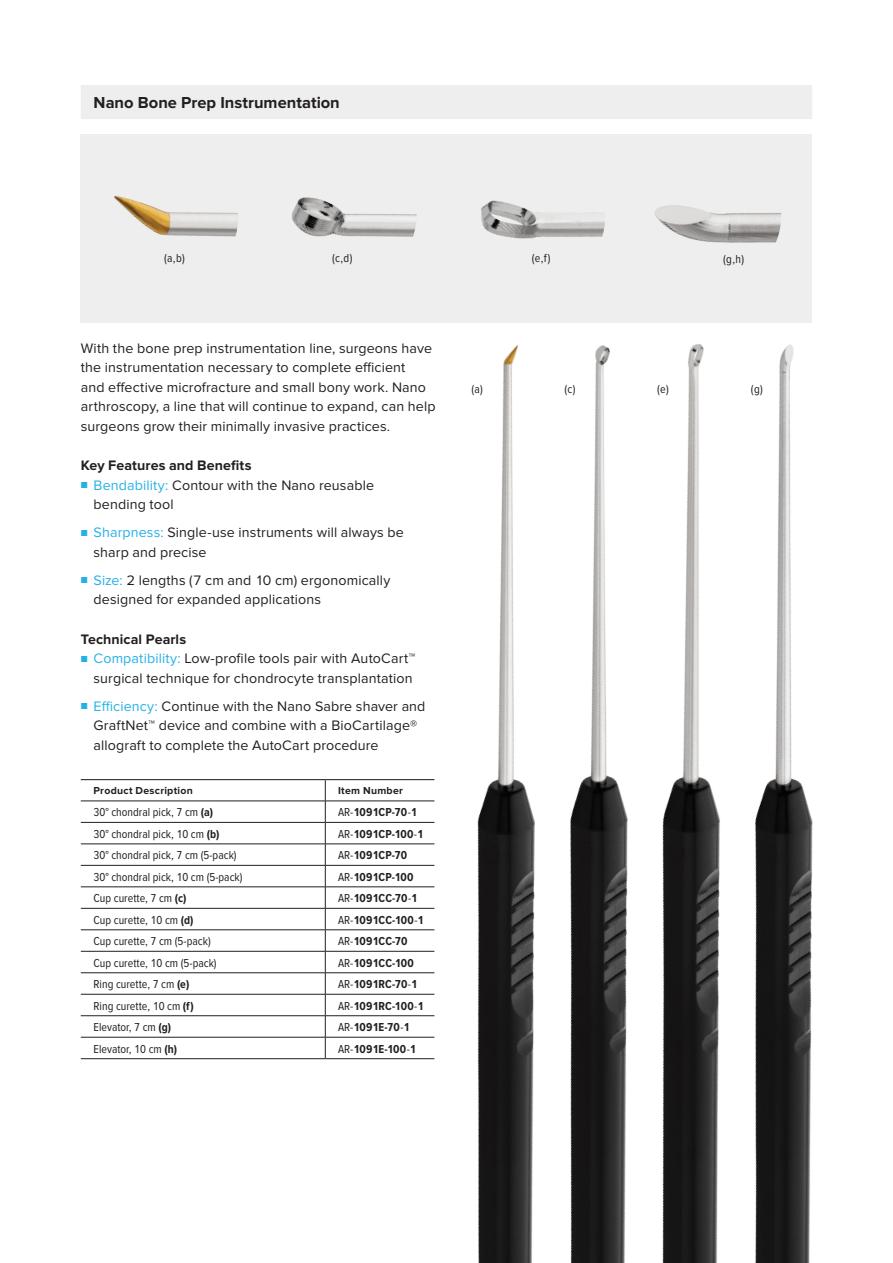
<style>
.page{position:relative;width:893px;height:1263px;background:#fff}
.page>*{position:absolute;margin:0;border:0;box-sizing:border-box;transform-origin:0 0}
._06_Product_name_bar{font:700 16.5px "Proxima Nova";color:#231f20}
._07_Running_Text{font:14.25px/19.5px "Proxima Nova";letter-spacing:.01em;color:#231f20}
._07_Running_Text-2{font:700 14.25px "Proxima Nova";letter-spacing:.005em;color:#231f20}
._09_Table_Content{font:12px "Proxima Nova Cond";color:#231f20}
._09_Table_Item_number{font:700 12px "Proxima Nova Cond";letter-spacing:-.015em;color:#231f20}
._15_Position_Spelling_black{font:12px "Proxima Nova Cond";color:#231f20}
._09_Table_Header{font:700 10.5px "Proxima Nova";letter-spacing:.025em;color:#231f20}
.s1{font-size:10.5px;color:#26b1e6}
.s2{color:#26b1e6}
.s3{font-weight:700}
.s4{font-weight:400}
</style>
<div class="page">
<div style="left:81px;top:85px;width:731px;height:34px;background:#eeeeef"></div>
<div style="left:81px;top:134px;width:731px;height:188px;background:#eeeeef"></div>
<hr style="left:325px;top:779px;width:109px;height:1px;background:#231f20">
<hr style="left:81px;top:779px;width:244px;height:1px;background:#231f20">
<hr style="left:81px;top:801px;width:244px;height:1px;background:#231f20">
<hr style="left:325px;top:801px;width:109px;height:1px;background:#231f20">
<hr style="left:81px;top:822px;width:244px;height:1px;background:#231f20">
<hr style="left:325px;top:822px;width:109px;height:1px;background:#231f20">
<hr style="left:81px;top:844px;width:244px;height:1px;background:#231f20">
<hr style="left:325px;top:844px;width:109px;height:1px;background:#231f20">
<hr style="left:81px;top:865px;width:244px;height:1px;background:#231f20">
<hr style="left:325px;top:865px;width:109px;height:1px;background:#231f20">
<hr style="left:81px;top:886px;width:244px;height:1px;background:#231f20">
<hr style="left:325px;top:886px;width:109px;height:1px;background:#231f20">
<hr style="left:81px;top:908px;width:244px;height:1px;background:#231f20">
<hr style="left:325px;top:908px;width:109px;height:1px;background:#231f20">
<hr style="left:81px;top:929px;width:244px;height:1px;background:#231f20">
<hr style="left:325px;top:929px;width:109px;height:1px;background:#231f20">
<hr style="left:81px;top:951px;width:244px;height:1px;background:#231f20">
<hr style="left:325px;top:951px;width:109px;height:1px;background:#231f20">
<hr style="left:81px;top:972px;width:244px;height:1px;background:#231f20">
<hr style="left:325px;top:972px;width:109px;height:1px;background:#231f20">
<hr style="left:81px;top:994px;width:244px;height:1px;background:#231f20">
<hr style="left:325px;top:994px;width:109px;height:1px;background:#231f20">
<hr style="left:81px;top:1015px;width:244px;height:1px;background:#231f20">
<hr style="left:325px;top:1015px;width:109px;height:1px;background:#231f20">
<hr style="left:81px;top:1037px;width:244px;height:1px;background:#231f20">
<hr style="left:325px;top:1037px;width:109px;height:1px;background:#231f20">
<svg style="left:325px;top:780px;width:1px;height:278px"></svg>
<hr style="left:81px;top:1058px;width:244px;height:1px;background:#231f20">
<hr style="left:325px;top:1058px;width:109px;height:1px;background:#231f20">
<img style="left:114px;top:195px;width:124px;height:42px">
<img style="left:654px;top:205px;width:127px;height:38px">
<img style="left:481px;top:200px;width:124px;height:39px">
<img style="left:291px;top:197px;width:126px;height:40px">
<img style="left:451px;top:322px;width:88px;height:941px">
<img style="left:747px;top:322px;width:66px;height:941px">
<img style="left:650px;top:322px;width:97px;height:941px">
<img style="left:539px;top:322px;width:111px;height:941px">
<p class="_06_Product_name_bar" style="left:94px;top:93px;width:248px">Nano Bone Prep Instrumentation</p>
<p class="_15_Position_Spelling_black" style="left:164px;top:251px;width:22px">(a,b)</p>
<p class="_15_Position_Spelling_black" style="left:332px;top:251px;width:22px">(c,d)</p>
<p class="_15_Position_Spelling_black" style="left:532px;top:251px;width:20px">(e,f)</p>
<p class="_15_Position_Spelling_black" style="left:723px;top:252px;width:23px">(g,h)</p>
<p class="_07_Running_Text" style="left:81px;top:339px;width:356px">With the bone prep instrumentation line, surgeons have the instrumentation necessary to complete efficient<br>and effective microfracture and small bony work. Nano arthroscopy, a line that will continue to expand, can help surgeons grow their minimally invasive practices.</p>
<p class="_07_Running_Text-2" style="left:81px;top:457px;width:172px">Key Features and Benefits</p>
<p class="_07_Running_Text" style="left:94px;top:475px;width:282px;text-indent:-13px"><span class="s1">■</span> <span class="s2">Bendability:</span> Contour with the Nano reusable bending tool</p>
<p class="_07_Running_Text" style="left:94px;top:523px;width:312px;text-indent:-13px"><span class="s1">■</span> <span class="s2">Sharpness:</span> Single-use instruments will always be sharp and precise</p>
<p class="_07_Running_Text" style="left:94px;top:570px;width:298px;text-indent:-13px"><span class="s1">■</span> <span class="s2">Size:</span> 2 lengths (7 cm and 10 cm) ergonomically designed for expanded applications</p>
<p class="_07_Running_Text-2" style="left:81px;top:631px;width:107px">Technical Pearls</p>
<p class="_07_Running_Text" style="left:81px;top:649px;width:336px;text-align:right"><span class="s1">■</span> <span class="s2">Compatibility:</span> Low-profile tools pair with AutoCart™ surgical technique for chondrocyte transplantation</p>
<p class="_07_Running_Text" style="left:94px;top:696px;width:333px;text-indent:-13px"><span class="s1">■</span> <span class="s2">Efficiency:</span> Continue with the Nano Sabre shaver and<br>GraftNet™ device and combine with a BioCartilage® allograft to complete the AutoCart procedure</p>
<p class="_09_Table_Header" style="left:94px;top:785px;width:101px">Product Description</p>
<p class="_09_Table_Header" style="left:338px;top:785px;width:66px">Item Number</p>
<p class="_09_Table_Content" style="left:94px;top:806px;width:121px">30° chondral pick, 7 cm <span class="s3">(a)</span></p>
<p class="_09_Table_Item_number" style="left:338px;top:806px;width:81px"><span class="s4">AR-</span>1091CP-70<span class="s4">-</span>1</p>
<p class="_09_Table_Content" style="left:94px;top:827px;width:127px">30° chondral pick, 10 cm <span class="s3">(b)</span></p>
<p class="_09_Table_Item_number" style="left:338px;top:827px;width:87px"><span class="s4">AR-</span>1091CP-100<span class="s4">-</span>1</p>
<p class="_09_Table_Content" style="left:94px;top:849px;width:145px">30° chondral pick, 7 cm (5-pack)</p>
<p class="_09_Table_Item_number" style="left:338px;top:849px;width:71px"><span class="s4">AR-</span>1091CP-70</p>
<p class="_09_Table_Content" style="left:94px;top:870px;width:151px">30° chondral pick, 10 cm (5-pack)</p>
<p class="_09_Table_Item_number" style="left:338px;top:870px;width:77px"><span class="s4">AR-</span>1091CP-100</p>
<p class="_09_Table_Content" style="left:94px;top:892px;width:94px">Cup curette, 7 cm <span class="s3">(c)</span></p>
<p class="_09_Table_Item_number" style="left:338px;top:892px;width:81px"><span class="s4">AR-</span>1091CC-70<span class="s4">-</span>1</p>
<p class="_09_Table_Content" style="left:94px;top:913px;width:102px">Cup curette, 10 cm <span class="s3">(d)</span></p>
<p class="_09_Table_Item_number" style="left:338px;top:913px;width:87px"><span class="s4">AR-</span>1091CC-100<span class="s4">-</span>1</p>
<p class="_09_Table_Content" style="left:94px;top:935px;width:119px">Cup curette, 7 cm (5-pack)</p>
<p class="_09_Table_Item_number" style="left:338px;top:935px;width:71px"><span class="s4">AR-</span>1091CC-70</p>
<p class="_09_Table_Content" style="left:94px;top:956px;width:125px">Cup curette, 10 cm (5-pack)</p>
<p class="_09_Table_Item_number" style="left:338px;top:956px;width:77px"><span class="s4">AR-</span>1091CC-100</p>
<p class="_09_Table_Content" style="left:94px;top:977px;width:97px">Ring curette, 7 cm <span class="s3">(e)</span></p>
<p class="_09_Table_Item_number" style="left:338px;top:977px;width:81px"><span class="s4">AR-</span>1091RC-70<span class="s4">-</span>1</p>
<p class="_09_Table_Content" style="left:94px;top:999px;width:102px">Ring curette, 10 cm <span class="s3">(f)</span></p>
<p class="_09_Table_Item_number" style="left:338px;top:999px;width:87px"><span class="s4">AR-</span>1091RC-100<span class="s4">-</span>1</p>
<p class="_09_Table_Content" style="left:94px;top:1020px;width:79px">Elevator, 7 cm <span class="s3">(g)</span></p>
<p class="_09_Table_Item_number" style="left:338px;top:1020px;width:73px"><span class="s4">AR-</span>1091E-70<span class="s4">-</span>1</p>
<p class="_09_Table_Content" style="left:94px;top:1042px;width:85px">Elevator, 10 cm <span class="s3">(h)</span></p>
<p class="_09_Table_Item_number" style="left:338px;top:1042px;width:80px"><span class="s4">AR-</span>1091E-100<span class="s4">-</span>1</p>
<p class="_15_Position_Spelling_black" style="left:471px;top:382px;width:13px">(a)</p>
<p class="_15_Position_Spelling_black" style="left:564px;top:382px;width:12px">(c)</p>
<p class="_15_Position_Spelling_black" style="left:657px;top:382px;width:13px">(e)</p>
<p class="_15_Position_Spelling_black" style="left:751px;top:382px;width:13px">(g)</p>
</div>
